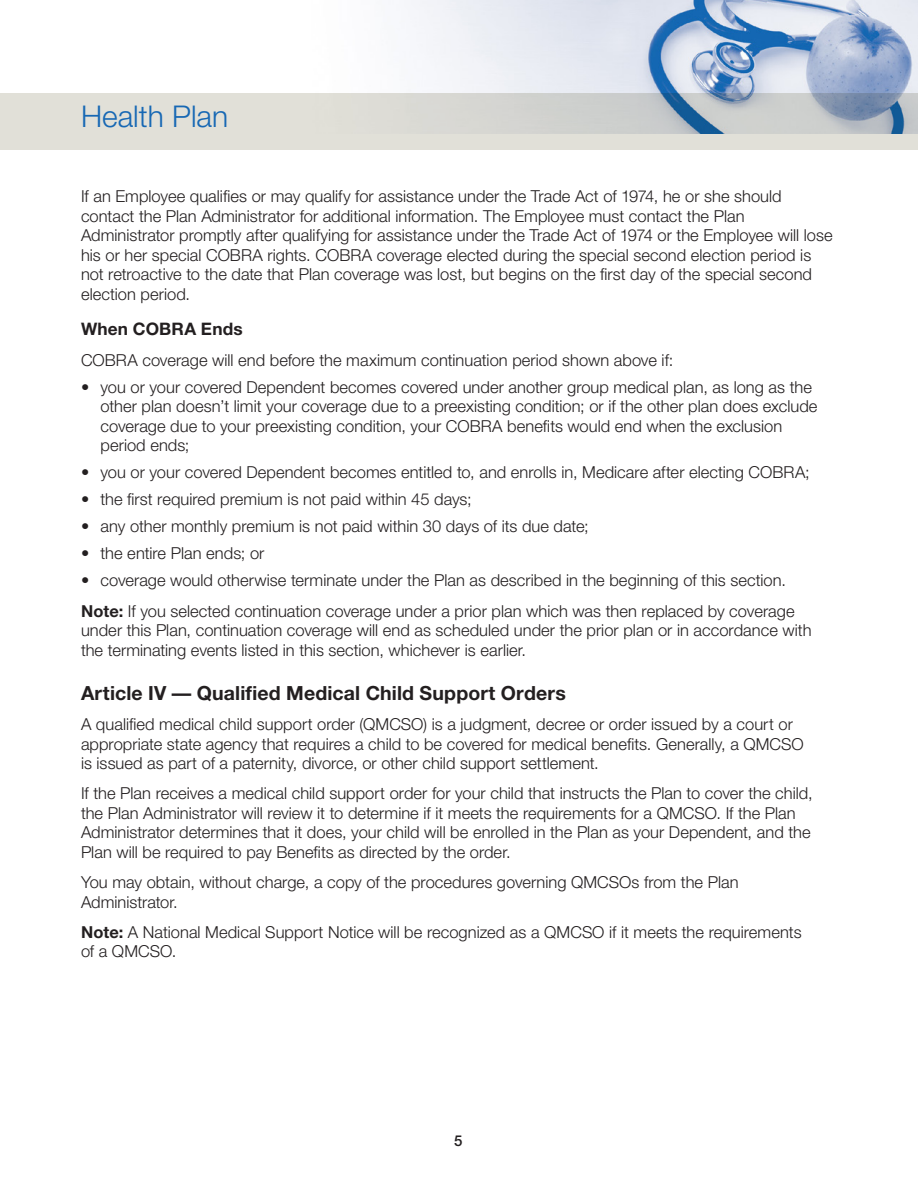
<style>
.page{position:relative;width:918px;height:1188px;background:#fff}
.page>*{position:absolute;margin:0;border:0;box-sizing:border-box;transform-origin:0 0}
.t1{font:300 30px "Helvetica Neue";color:#1768b4}
.HD_1{font:700 19.5px "Helvetica Neue";letter-spacing:.005em;color:#231f20}
.HD_2_-_Health{font:700 17.25px "Helvetica Neue";letter-spacing:.01em;color:#231f20}
.Body{font:300 16.5px/19.5px "Helvetica Neue";color:#231f20}
.Bullets{font:300 16.5px/19.5px "Helvetica Neue";color:#231f20}
.t2{font:500 15px "Helvetica Neue";color:#231f20}
.s1{font-weight:700}
</style>
<div class="page">
<div style="left:0;top:93px;width:918px;height:57px;background:#e1e0d8"></div>
<img style="left:411px;top:0;width:507px;height:133px">
<h1 class="t1" style="left:81px;top:98px;width:149px">Health Plan</h1>
<p class="Body" style="left:81px;top:186px;width:753px">If an Employee qualifies or may qualify for assistance under the Trade Act of 1974, he or she should contact the Plan Administrator for additional information. The Employee must contact the Plan Administrator promptly after qualifying for assistance under the Trade Act of 1974 or the Employee will lose his or her special COBRA rights. COBRA coverage elected during the special second election period is not retroactive to the date that Plan coverage was lost, but begins on the first day of the special second election period.</p>
<p class="HD_2_-_Health" style="left:81px;top:318px;width:163px">When COBRA Ends</p>
<p class="Body" style="left:81px;top:350px;width:594px">COBRA coverage will end before the maximum continuation period shown above if:</p>
<p class="Bullets" style="left:100px;top:377px;width:719px;text-indent:-20px">• you or your covered Dependent becomes covered under another group medical plan, as long as the other plan doesn’t limit your coverage due to a preexisting condition; or if the other plan does exclude coverage due to your preexisting condition, your COBRA benefits would end when the exclusion period ends;</p>
<p class="Bullets" style="left:81px;top:462px;width:730px">• you or your covered Dependent becomes entitled to, and enrolls in, Medicare after electing COBRA;</p>
<p class="Bullets" style="left:81px;top:489px;width:392px">• the first required premium is not paid within 45 days;</p>
<p class="Bullets" style="left:81px;top:516px;width:509px">• any other monthly premium is not paid within 30 days of its due date;</p>
<p class="Bullets" style="left:81px;top:543px;width:185px">• the entire Plan ends; or</p>
<p class="Bullets" style="left:81px;top:570px;width:706px">• coverage would otherwise terminate under the Plan as described in the beginning of this section.</p>
<p class="Body" style="left:81px;top:601px;width:732px"><span class="s1">Note:</span> If you selected continuation coverage under a prior plan which was then replaced by coverage under this Plan, continuation coverage will end as scheduled under the prior plan or in accordance with the terminating events listed in this section, whichever is earlier.</p>
<p class="HD_1" style="left:81px;top:681px;width:486px">Article IV — Qualified Medical Child Support Orders</p>
<p class="Body" style="left:81px;top:714px;width:724px">A qualified medical child support order (QMCSO) is a judgment, decree or order issued by a court or appropriate state agency that requires a child to be covered for medical benefits. Generally, a QMCSO is issued as part of a paternity, divorce, or other child support settlement.</p>
<p class="Body" style="left:81px;top:783px;width:733px">If the Plan receives a medical child support order for your child that instructs the Plan to cover the child, the Plan Administrator will review it to determine if it meets the requirements for a QMCSO. If the Plan Administrator determines that it does, your child will be enrolled in the Plan as your Dependent, and the Plan will be required to pay Benefits as directed by the order.</p>
<p class="Body" style="left:81px;top:872px;width:659px">You may obtain, without charge, a copy of the procedures governing QMCSOs from the Plan<br>Administrator.</p>
<p class="Body" style="left:81px;top:922px;width:722px"><span class="s1">Note:</span> A National Medical Support Notice will be recognized as a QMCSO if it meets the requirements of a QMCSO.</p>
<p class="t2" style="left:454px;top:1131px;width:10px">5</p>
</div>
